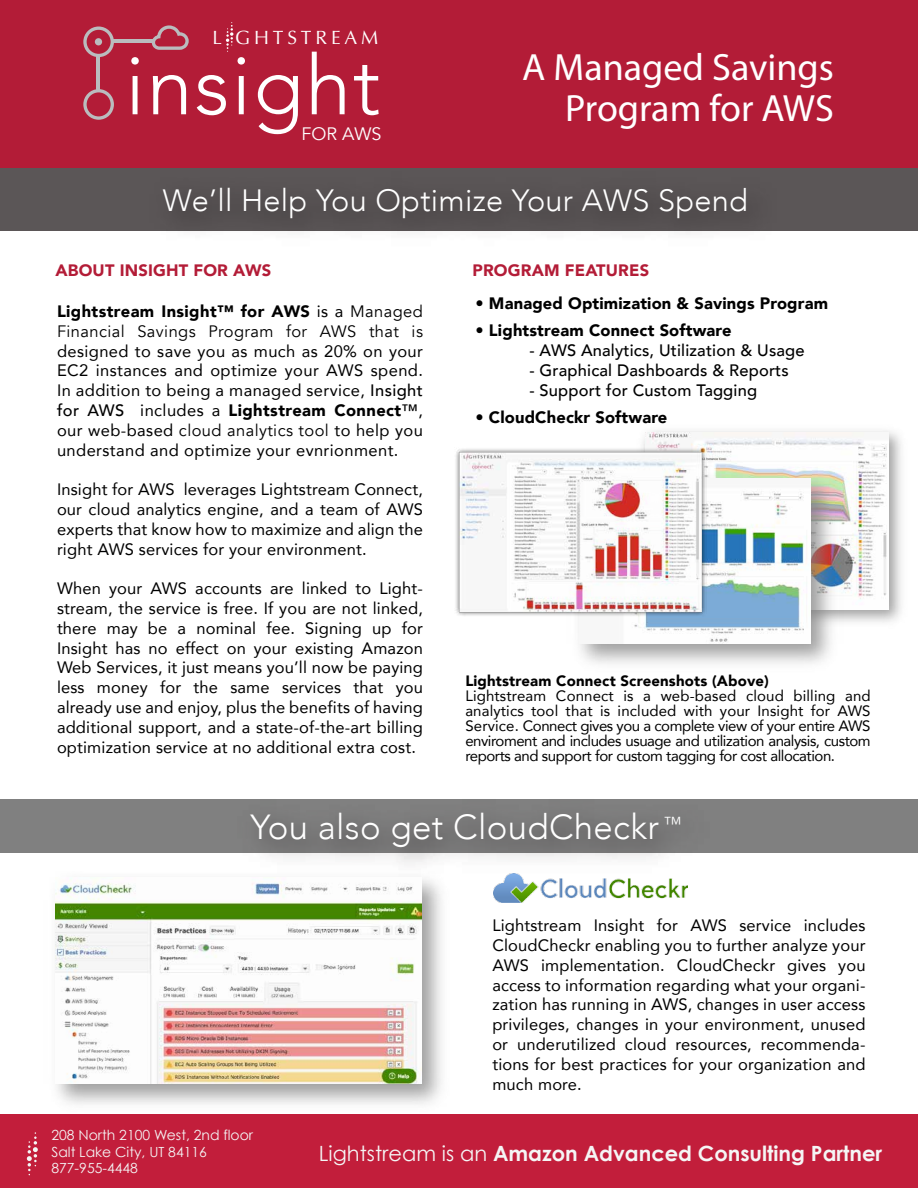
<style>
.page{position:relative;width:918px;height:1188px;background:#fff}
.page>*{position:absolute;margin:0;border:0;box-sizing:border-box;transform-origin:0 0}
.t1{font:300 82.8px "Avenir";letter-spacing:.02em;color:#fff}
.t2{font:38.1px/40.8px "Myriad Pro";color:#fff;text-align:right}
.t3{font:300 34.8px "Avenir";letter-spacing:.01em;color:#fff}
.t4{font:300 30.75px "Avenir";letter-spacing:.01em;color:#fff}
.t5{font:700 21px "Century Gothic";color:#f5f5f5}
.t6{font:19.2px "Optima";letter-spacing:.2em;color:#fff}
.t7{font:18px "Avenir";color:#fff}
.t8{font:16.5px/19.8px "Avenir";letter-spacing:.01em;color:#000;text-align:justify}
.t9{font:500 16.5px "Avenir";letter-spacing:.01em;color:#000}
.t10{font:900 16.5px "Avenir";letter-spacing:.01em;color:#000}
.t11{font:16.5px/19.8px "Avenir";letter-spacing:.025em;color:#000}
.t12{font:900 16.5px "Avenir";letter-spacing:.01em;color:#b31c37}
.t13{font:15px/15px "Avenir";letter-spacing:-.03em;color:#000;text-align:justify}
.t14{font:900 15px "Avenir";letter-spacing:.01em;color:#000}
.t15{font:13.95px/16.8px "Century Gothic";color:#f5f5f5}
.s1{font-weight:900}
.s2{font-style:inherit}
.s3{font-weight:500}
.s4{font-weight:400}
</style>
<div class="page">
<div style="left:0;top:0;width:918px;height:172px;background:#b31c37"></div>
<div style="left:0;top:1114px;width:918px;height:74px;background:#c21e3b"></div>
<svg style="left:27px;top:1132px;width:11px;height:43px"></svg>
<div style="left:0;top:800px;width:918px;height:54px;background:#808080"></div>
<div style="left:0;top:168px;width:918px;height:63px;background:#5b5657"></div>
<img style="left:225px;top:799px;width:497px;height:66px">
<img style="left:645px;top:432px;width:244px;height:173px">
<img style="left:578px;top:466px;width:266px;height:198px">
<img style="left:579px;top:478px;width:232px;height:166px">
<img style="left:494px;top:873px;width:194px;height:30px">
<img style="left:55px;top:879px;width:387px;height:225px">
<img style="left:56px;top:879px;width:365px;height:205px">
<img style="left:455px;top:447px;width:252px;height:169px">
<svg style="left:226px;top:22px;width:7px;height:30px"></svg>
<svg style="left:83px;top:27px;width:31px;height:30px"></svg>
<svg style="left:83px;top:89px;width:31px;height:31px"></svg>
<hr style="left:112px;top:40px;width:41px;height:3px;background:#babcbe">
<hr style="left:97px;top:56px;width:3px;height:35px;background:#babcbe">
<svg style="left:152px;top:25px;width:37px;height:25px"></svg>
<p class="t6" style="left:213px;top:27px;width:167px">L GHTSTREAM</p>
<h1 class="t1" style="left:125px;top:37px;width:257px">insight</h1>
<p class="t7" style="left:301px;top:123px;width:81px">FOR AWS</p>
<h2 class="t2" style="left:522px;top:46px;width:313px">A Managed Savings<br>Program for AWS</h2>
<h3 class="t4" style="left:163px;top:182px;width:587px">We’ll Help You Optimize Your AWS Spend</h3>
<p class="t12" style="left:56px;top:256px;width:217px">ABOUT INSIGHT FOR AWS</p>
<p class="t12" style="left:473px;top:256px;width:178px">PROGRAM FEATURES</p>
<p class="t10" style="left:476px;top:289px;width:354px">• Managed Optimization &amp; Savings Program</p>
<p class="t10" style="left:476px;top:316px;width:258px">• Lightstream Connect Software</p>
<p class="t9" style="left:529px;top:336px;width:277px">- AWS Analytics, Utilization &amp; Usage</p>
<p class="t9" style="left:529px;top:356px;width:261px">- Graphical Dashboards &amp; Reports</p>
<p class="t9" style="left:529px;top:376px;width:229px">- Support for Custom Tagging</p>
<p class="t10" style="left:476px;top:403px;width:193px">• CloudCheckr Software</p>
<p class="t11" style="left:57px;top:302px;width:368px"><span class="s1">Lightstream Insight™ for AWS</span> <span class="s2">is a</span> Managed<br>Financial Savings Program for AWS that is</p>
<p class="t8" style="left:57px;top:340px;width:368px">designed to save you as much as 20% on your EC2 instances and optimize your AWS spend.<br>In addition to being a managed service, <span class="s3">Insight for AWS</span> includes a <span class="s1">Lightstream Connect</span><span class="s3">™</span>, our web-based <span class="s2">cloud analytics tool</span> to help you understand and optimize your evnrionment.</p>
<p class="t8" style="left:57px;top:479px;width:368px">Insight for AWS leverages Lightstream Connect, our cloud analytics engine, and a team of AWS experts that know how to maximize and align the right AWS services for your environment.</p>
<p class="t8" style="left:57px;top:578px;width:368px">When your AWS accounts are linked to Light&shy;stream, the service is free. If you are not linked, there may be a nominal fee. Signing up for Insight has no effect on your existing Amazon Web Services, it just means you’ll now be paying less money for the same services that you already use and enjoy, plus the benefits of having additional support, and a state-of-the-art billing optimization service at no additional extra cost.</p>
<p class="t14" style="left:465px;top:668px;width:305px">Lightstream Connect Screenshots (Above)</p>
<p class="t13" style="left:465px;top:688px;width:407px">Lightstream Connect is a web-based cloud billing and analytics tool that is included with your Insight for AWS Service. Connect gives you a complete view of your entire AWS enviroment and includes usuage and utilization analysis, custom reports and support for custom tagging for cost allocation.</p>
<h3 class="t3" style="left:251px;top:807px;width:433px">You also get CloudCheckr <sup>™</sup></h3>
<p class="t15" style="left:51px;top:1126px;width:203px">208 North 2100 West, 2nd floor<br>Salt Lake City, UT 84116<br>877-955-4448</p>
<p class="t8" style="left:492px;top:915px;width:375px">Lightstream Insight for AWS service includes CloudCheckr enabling you to further analyze your AWS implementation. CloudCheckr gives you access to information regarding what your organi&shy;zation has running in AWS, changes in user access privileges, changes in your environment, unused or underutilized cloud resources, recommenda&shy;tions for best practices for your organization and much more.</p>
<p class="t5" style="left:319px;top:1140px;width:565px"><span class="s4">Lightstream is an</span> Amazon Advanced Consulting Partner</p>
</div>
